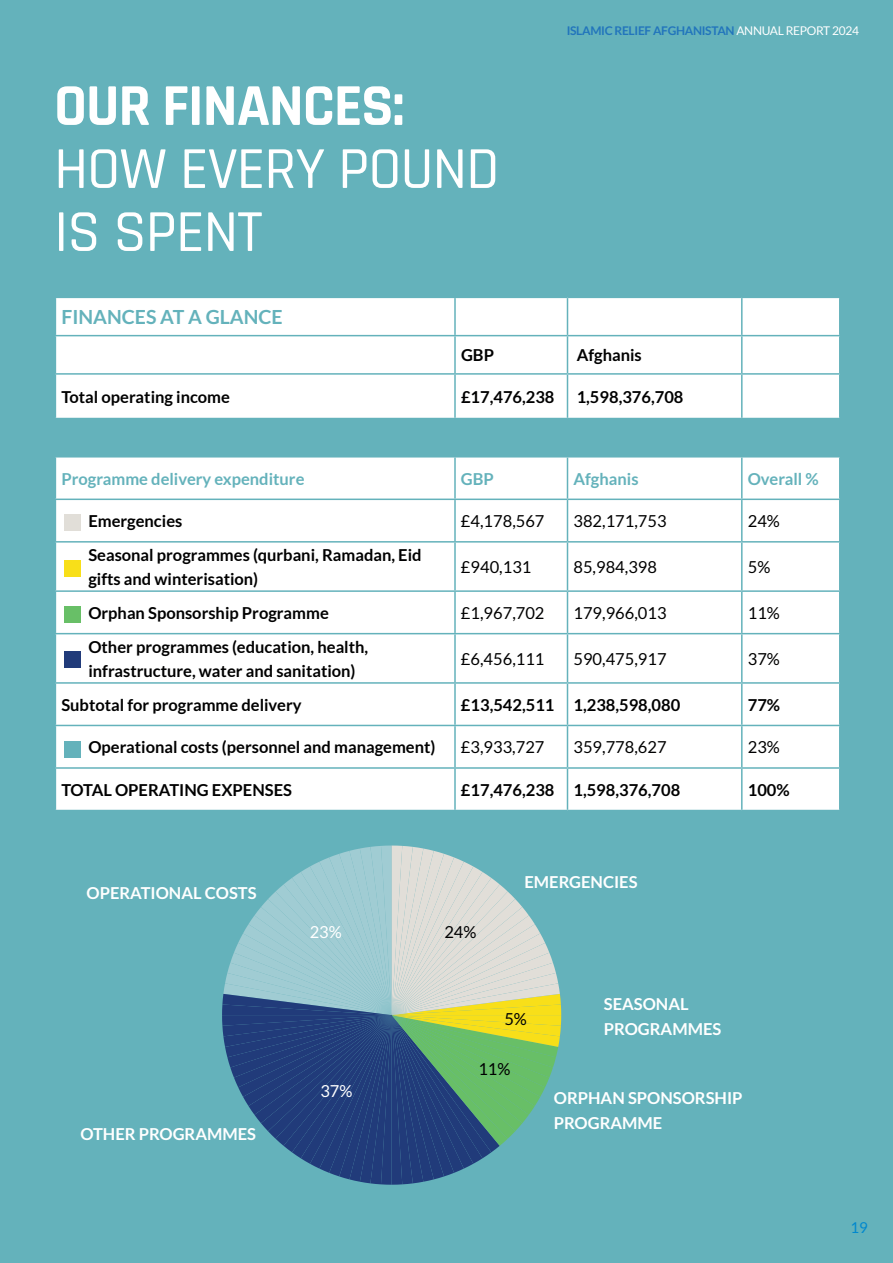
<style>
.page{position:relative;width:893px;height:1263px;background:#64b2bb}
.page>*{position:absolute;margin:0;border:0;box-sizing:border-box;transform-origin:0 0}
.t1{font:500 60px/63px "Islamic Relief";letter-spacing:-.02em;color:#fff}
.t2{font:700 60px "Islamic Relief";letter-spacing:-.02em;color:#fff}
.t3{font:700 19.5px "Lato";color:#64b2bb}
.t4{font:700 16.5px/24px "Lato";color:#000001}
.t5{font:16.5px "Lato";color:#000001}
.t6{font:700 16.5px/24px "Lato";color:#fff}
.t7{font:700 16.5px "Lato";color:#64b2bb}
.t8{font:16.5px "Lato";color:#fff}
.t9{font:15px "Lato";color:#0088ce}
.t10{font:700 12px "Lato";letter-spacing:-.025em;color:#2275bc}
.s1{font-weight:400;color:#fff}
</style>
<div class="page">
<div style="left:56px;top:298px;width:783px;height:512px;background:#fff"></div>
<svg style="left:56px;top:419px;width:783px;height:37px"></svg>
<hr style="left:454px;top:298px;width:2px;height:37px;background:#64b2bb">
<hr style="left:567px;top:298px;width:1px;height:37px;background:#64b2bb">
<hr style="left:741px;top:298px;width:2px;height:37px;background:#64b2bb">
<hr style="left:55px;top:335px;width:400px;height:1px;background:#64b2bb">
<hr style="left:455px;top:335px;width:112px;height:1px;background:#64b2bb">
<hr style="left:567px;top:335px;width:175px;height:1px;background:#64b2bb">
<hr style="left:742px;top:335px;width:98px;height:1px;background:#64b2bb">
<hr style="left:454px;top:336px;width:2px;height:37px;background:#64b2bb">
<hr style="left:567px;top:336px;width:1px;height:37px;background:#64b2bb">
<hr style="left:741px;top:336px;width:2px;height:37px;background:#64b2bb">
<hr style="left:454px;top:375px;width:2px;height:43px;background:#64b2bb">
<hr style="left:567px;top:375px;width:1px;height:43px;background:#64b2bb">
<hr style="left:741px;top:375px;width:2px;height:43px;background:#64b2bb">
<hr style="left:55px;top:373px;width:400px;height:2px;background:#64b2bb">
<hr style="left:455px;top:373px;width:112px;height:2px;background:#64b2bb">
<hr style="left:567px;top:373px;width:175px;height:2px;background:#64b2bb">
<hr style="left:742px;top:373px;width:98px;height:2px;background:#64b2bb">
<hr style="left:55px;top:418px;width:400px;height:1px;background:#64b2bb">
<hr style="left:455px;top:418px;width:112px;height:1px;background:#64b2bb">
<hr style="left:567px;top:418px;width:175px;height:1px;background:#64b2bb">
<hr style="left:742px;top:418px;width:98px;height:1px;background:#64b2bb">
<hr style="left:454px;top:419px;width:2px;height:37px;background:#64b2bb">
<hr style="left:567px;top:419px;width:1px;height:37px;background:#64b2bb">
<hr style="left:741px;top:419px;width:2px;height:37px;background:#64b2bb">
<hr style="left:55px;top:456px;width:400px;height:1px;background:#64b2bb">
<hr style="left:455px;top:456px;width:112px;height:1px;background:#64b2bb">
<hr style="left:567px;top:456px;width:175px;height:1px;background:#64b2bb">
<hr style="left:742px;top:456px;width:98px;height:1px;background:#64b2bb">
<hr style="left:454px;top:457px;width:2px;height:42px;background:#64b2bb">
<hr style="left:567px;top:457px;width:1px;height:42px;background:#64b2bb">
<hr style="left:741px;top:457px;width:2px;height:42px;background:#64b2bb">
<hr style="left:454px;top:500px;width:2px;height:41px;background:#64b2bb">
<hr style="left:567px;top:500px;width:1px;height:41px;background:#64b2bb">
<hr style="left:741px;top:500px;width:2px;height:41px;background:#64b2bb">
<hr style="left:454px;top:543px;width:2px;height:47px;background:#64b2bb">
<hr style="left:567px;top:543px;width:1px;height:47px;background:#64b2bb">
<hr style="left:741px;top:543px;width:2px;height:47px;background:#64b2bb">
<hr style="left:454px;top:592px;width:2px;height:41px;background:#64b2bb">
<hr style="left:567px;top:592px;width:1px;height:41px;background:#64b2bb">
<hr style="left:741px;top:592px;width:2px;height:41px;background:#64b2bb">
<hr style="left:454px;top:634px;width:2px;height:48px;background:#64b2bb">
<hr style="left:567px;top:634px;width:1px;height:48px;background:#64b2bb">
<hr style="left:741px;top:634px;width:2px;height:48px;background:#64b2bb">
<hr style="left:454px;top:684px;width:2px;height:41px;background:#64b2bb">
<hr style="left:567px;top:684px;width:1px;height:41px;background:#64b2bb">
<hr style="left:741px;top:684px;width:2px;height:41px;background:#64b2bb">
<hr style="left:454px;top:726px;width:2px;height:41px;background:#64b2bb">
<hr style="left:567px;top:726px;width:1px;height:41px;background:#64b2bb">
<hr style="left:741px;top:726px;width:2px;height:41px;background:#64b2bb">
<hr style="left:454px;top:769px;width:2px;height:41px;background:#64b2bb">
<hr style="left:567px;top:769px;width:1px;height:41px;background:#64b2bb">
<hr style="left:741px;top:769px;width:2px;height:41px;background:#64b2bb">
<hr style="left:55px;top:499px;width:400px;height:1px;background:#64b2bb">
<hr style="left:455px;top:499px;width:112px;height:1px;background:#64b2bb">
<hr style="left:567px;top:499px;width:175px;height:1px;background:#64b2bb">
<hr style="left:742px;top:499px;width:98px;height:1px;background:#64b2bb">
<hr style="left:55px;top:541px;width:400px;height:2px;background:#64b2bb">
<hr style="left:455px;top:541px;width:112px;height:2px;background:#64b2bb">
<hr style="left:567px;top:541px;width:175px;height:2px;background:#64b2bb">
<hr style="left:742px;top:541px;width:98px;height:2px;background:#64b2bb">
<hr style="left:55px;top:590px;width:400px;height:2px;background:#64b2bb">
<hr style="left:455px;top:590px;width:112px;height:2px;background:#64b2bb">
<hr style="left:567px;top:590px;width:175px;height:2px;background:#64b2bb">
<hr style="left:742px;top:590px;width:98px;height:2px;background:#64b2bb">
<hr style="left:55px;top:633px;width:400px;height:1px;background:#64b2bb">
<hr style="left:455px;top:633px;width:112px;height:1px;background:#64b2bb">
<hr style="left:567px;top:633px;width:175px;height:1px;background:#64b2bb">
<hr style="left:742px;top:633px;width:98px;height:1px;background:#64b2bb">
<hr style="left:55px;top:682px;width:400px;height:2px;background:#64b2bb">
<hr style="left:455px;top:682px;width:112px;height:2px;background:#64b2bb">
<hr style="left:567px;top:682px;width:175px;height:2px;background:#64b2bb">
<hr style="left:742px;top:682px;width:98px;height:2px;background:#64b2bb">
<hr style="left:55px;top:725px;width:400px;height:1px;background:#64b2bb">
<hr style="left:455px;top:725px;width:112px;height:1px;background:#64b2bb">
<hr style="left:567px;top:725px;width:175px;height:1px;background:#64b2bb">
<hr style="left:742px;top:725px;width:98px;height:1px;background:#64b2bb">
<hr style="left:55px;top:767px;width:400px;height:2px;background:#64b2bb">
<hr style="left:455px;top:767px;width:112px;height:2px;background:#64b2bb">
<hr style="left:567px;top:767px;width:175px;height:2px;background:#64b2bb">
<hr style="left:742px;top:767px;width:98px;height:2px;background:#64b2bb">
<svg style="left:222px;top:845px;width:339px;height:340px"></svg>
<div style="left:64px;top:514px;width:17px;height:17px;background:#e1ded8"></div>
<div style="left:64px;top:560px;width:17px;height:17px;background:#f8df19"></div>
<div style="left:64px;top:606px;width:17px;height:17px;background:#68bf67"></div>
<div style="left:64px;top:651px;width:17px;height:17px;background:#213b7a"></div>
<div style="left:64px;top:741px;width:17px;height:17px;background:#64b2bb"></div>
<h1 class="t2" style="left:54px;top:69px;width:352px">OUR FINANCES:</h1>
<h1 class="t1" style="left:54px;top:139px;width:447px">HOW EVERY POUND<br>IS SPENT</h1>
<p class="t3" style="left:61px;top:306px;width:223px">FINANCES AT A GLANCE</p>
<p class="t10" style="left:567px;top:24px;width:294px">ISLAMIC RELIEF AFGHANISTAN <span class="s1">ANNUAL REPORT 2024</span></p>
<p class="t4" style="left:461px;top:343px;width:34px">GBP</p>
<p class="t4" style="left:577px;top:343px;width:67px">Afghanis</p>
<p class="t4" style="left:61px;top:385px;width:170px">Total operating income</p>
<p class="t4" style="left:461px;top:385px;width:95px">£17,476,238</p>
<p class="t4" style="left:577px;top:385px;width:108px">1,598,376,708</p>
<p class="t7" style="left:61px;top:469px;width:245px">Programme delivery expenditure</p>
<p class="t7" style="left:461px;top:469px;width:34px">GBP</p>
<p class="t7" style="left:573px;top:469px;width:67px">Afghanis</p>
<p class="t7" style="left:748px;top:469px;width:73px">Overall %</p>
<p class="t4" style="left:88px;top:509px;width:95px">Emergencies</p>
<p class="t5" style="left:461px;top:512px;width:85px">£4,178,567</p>
<p class="t5" style="left:573px;top:512px;width:95px">382,171,753</p>
<p class="t5" style="left:748px;top:512px;width:34px">24%</p>
<p class="t4" style="left:88px;top:543px;width:335px">Seasonal programmes (qurbani, Ramadan, Eid gifts and winterisation)</p>
<p class="t5" style="left:461px;top:558px;width:72px">£940,131</p>
<p class="t5" style="left:573px;top:558px;width:85px">85,984,398</p>
<p class="t5" style="left:748px;top:558px;width:24px">5%</p>
<p class="t4" style="left:88px;top:601px;width:242px">Orphan Sponsorship Programme</p>
<p class="t5" style="left:461px;top:604px;width:85px">£1,967,702</p>
<p class="t5" style="left:573px;top:604px;width:95px">179,966,013</p>
<p class="t5" style="left:748px;top:604px;width:34px">11%</p>
<p class="t4" style="left:88px;top:635px;width:281px">Other programmes (education, health, infrastructure, water and sanitation)</p>
<p class="t5" style="left:461px;top:650px;width:85px">£6,456,111</p>
<p class="t5" style="left:573px;top:650px;width:95px">590,475,917</p>
<p class="t5" style="left:748px;top:650px;width:34px">37%</p>
<p class="t4" style="left:61px;top:693px;width:242px">Subtotal for programme delivery</p>
<p class="t4" style="left:461px;top:693px;width:221px">£13,542,511 1,238,598,080</p>
<p class="t4" style="left:748px;top:693px;width:34px">77%</p>
<p class="t4" style="left:88px;top:735px;width:349px">Operational costs (personnel and management)</p>
<p class="t5" style="left:461px;top:738px;width:85px">£3,933,727</p>
<p class="t5" style="left:573px;top:738px;width:95px">359,778,627</p>
<p class="t5" style="left:748px;top:738px;width:34px">23%</p>
<p class="t4" style="left:61px;top:778px;width:232px">TOTAL OPERATING EXPENSES</p>
<p class="t4" style="left:461px;top:778px;width:221px">£17,476,238 1,598,376,708</p>
<p class="t4" style="left:748px;top:778px;width:43px">100%</p>
<p class="t6" style="left:87px;top:881px;width:172px">OPERATIONAL COSTS</p>
<p class="t8" style="left:310px;top:923px;width:34px">23%</p>
<p class="t6" style="left:80px;top:1122px;width:177px">OTHER PROGRAMMES</p>
<p class="t8" style="left:320px;top:1082px;width:34px">37%</p>
<p class="t5" style="left:444px;top:923px;width:34px">24%</p>
<p class="t6" style="left:524px;top:870px;width:115px">EMERGENCIES</p>
<p class="t5" style="left:504px;top:1009px;width:24px">5%</p>
<p class="t5" style="left:478px;top:1059px;width:34px">11%</p>
<p class="t6" style="left:604px;top:992px;width:119px">SEASONAL<br>PROGRAMMES</p>
<p class="t6" style="left:554px;top:1086px;width:190px">ORPHAN SPONSORSHIP<br>PROGRAMME</p>
<p class="t9" style="left:850px;top:1219px;width:19px">19</p>
</div>
